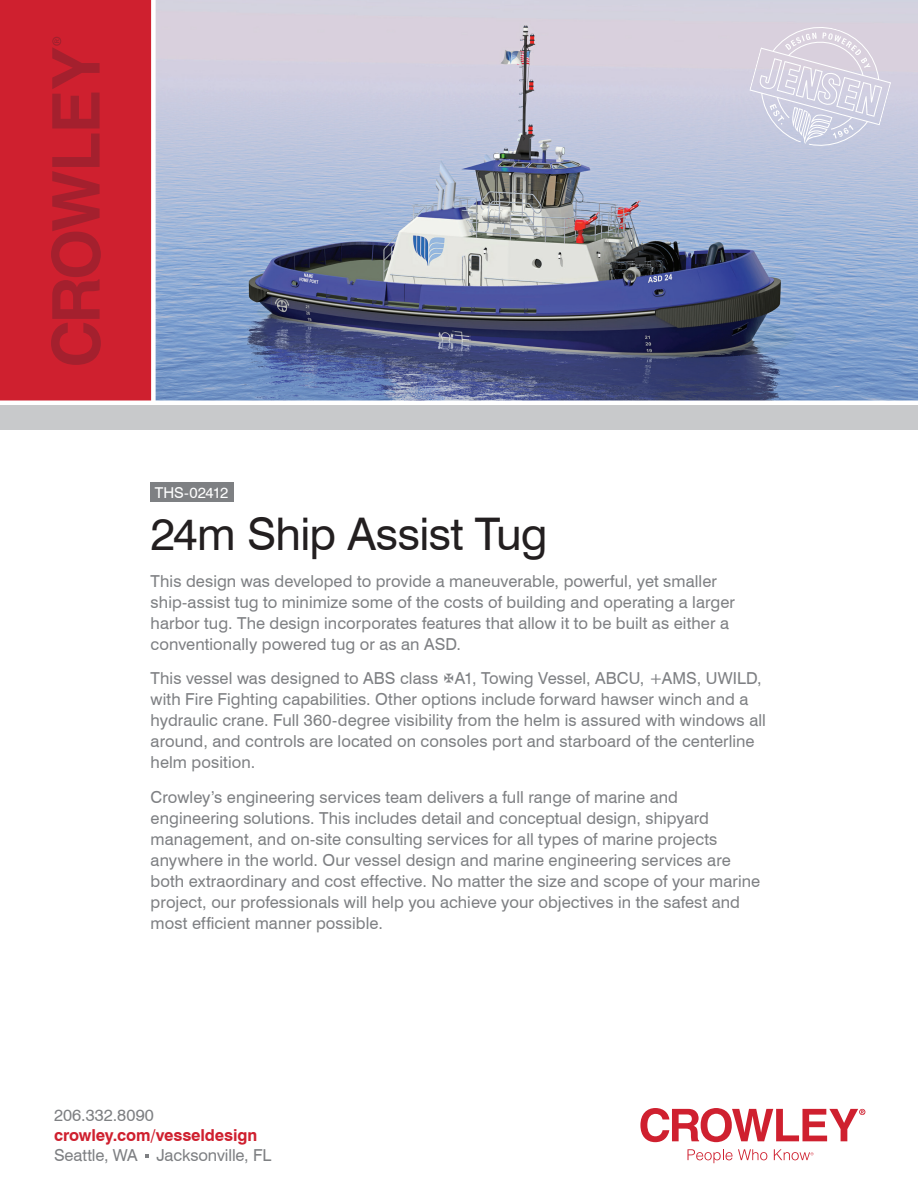
<style>
.page{position:relative;width:918px;height:1188px;background:#fff}
.page>*{position:absolute;margin:0;border:0;box-sizing:border-box;transform-origin:0 0}
.t1{font:45px "Swiss 721 BT";letter-spacing:-.015em;color:#231f20}
.t2{font:16.5px/21px "Swiss 721 BT";letter-spacing:.005em;color:#7e8083}
.t3{font:700 16.5px "Swiss 721 BT";letter-spacing:-.01em;color:#cf202f}
.t4{font:15px "Swiss 721 BT";letter-spacing:-.015em;color:#fff}
</style>
<div class="page">
<div style="left:0;top:0;width:152px;height:402px;background:#cf202f"></div>
<img style="left:156px;top:0;width:762px;height:400px">
<div style="left:0;top:405px;width:918px;height:25px;background:#c8c9cb"></div>
<div style="left:151px;top:0;width:5px;height:402px;background:#fff"></div>
<div style="left:0;top:400px;width:918px;height:5px;background:#fff"></div>
<svg style="left:749px;top:23px;width:142px;height:126px;background:#d5d3e2"></svg>
<svg style="left:51px;top:134px;width:50px;height:231px"></svg>
<svg style="left:52px;top:37px;width:48px;height:91px"></svg>
<svg style="left:640px;top:1108px;width:225px;height:34px"></svg>
<svg style="left:688px;top:1149px;width:79px;height:14px"></svg>
<svg style="left:774px;top:1149px;width:40px;height:11px"></svg>
<div style="left:150px;top:483px;width:84px;height:19px;background:#7e8083"></div>
<p class="t4" style="left:155px;top:484px;width:75px">THS-02412</p>
<h1 class="t1" style="left:150px;top:507px;width:399px">24m Ship Assist Tug</h1>
<p class="t2" style="left:151px;top:570px;width:586px">This design was developed to provide a maneuverable, powerful, yet smaller ship-assist tug to minimize some of the costs of building and operating a larger harbor tug. The design incorporates features that allow it to be built as either a conventionally powered tug or as an ASD.</p>
<p class="t2" style="left:151px;top:668px;width:617px">This vessel was designed to ABS class A1, Towing Vessel, ABCU, +AMS, UWILD, with Fire Fighting capabilities. Other options include forward hawser winch and a hydraulic crane. Full 360-degree visibility from the helm is assured with windows all around, and controls are located on consoles port and starboard of the centerline helm position.</p>
<p class="t2" style="left:151px;top:786px;width:611px">Crowley’s engineering services team delivers a full range of marine and engineering solutions. This includes detail and conceptual design, shipyard management, and on-site consulting services for all types of marine projects anywhere in the world. Our vessel design and marine engineering services are both extraordinary and cost effective. No matter the size and scope of your marine project, our professionals will help you achieve your objectives in the safest and most efficient manner possible.</p>
<p class="t2" style="left:54px;top:1105px;width:102px">206.332.8090</p>
<p class="t3" style="left:54px;top:1125px;width:205px">crowley.com/vesseldesign</p>
<p class="t2" style="left:54px;top:1145px;width:219px">Seattle, WA Jacksonville, FL</p>
</div>
